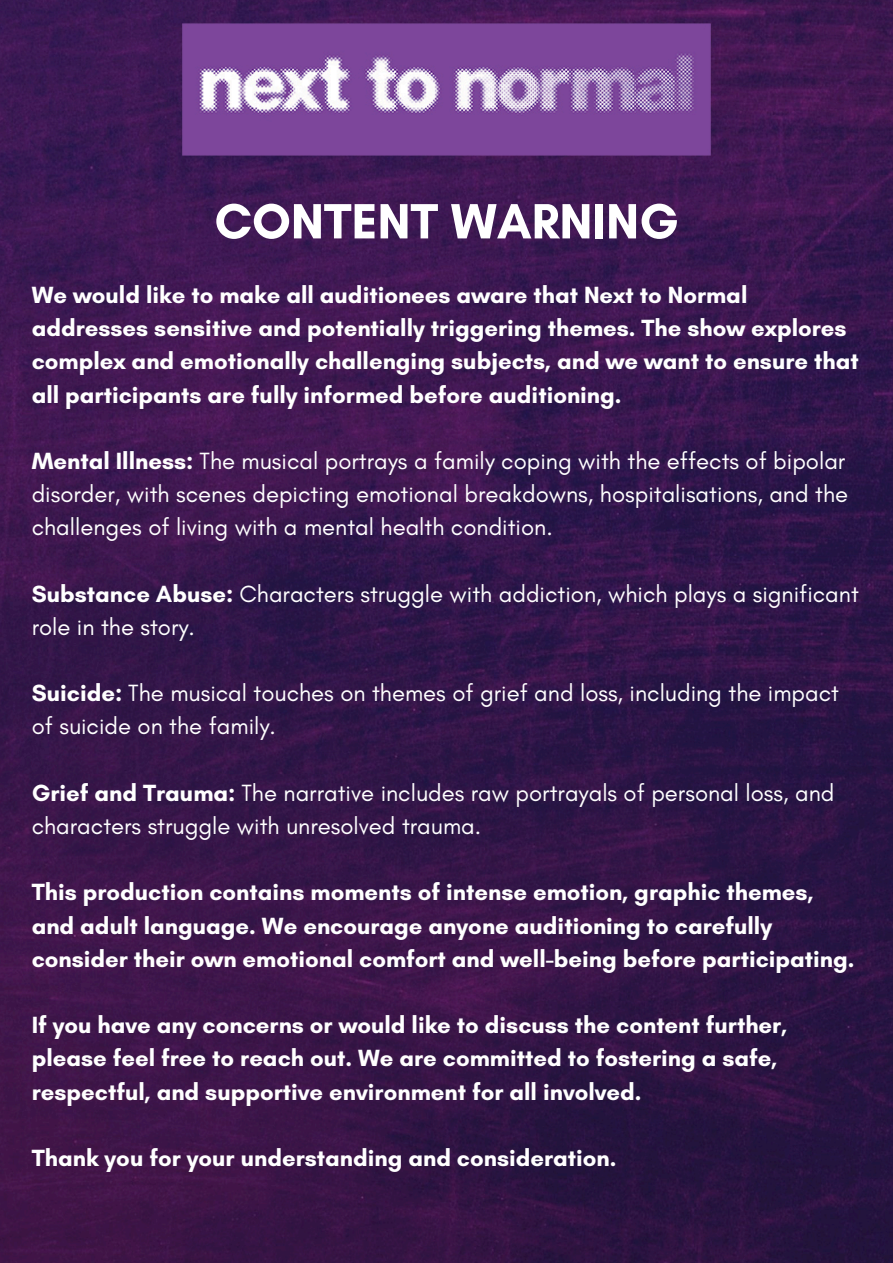
<style>
.page{position:relative;width:893px;height:1263px;background:#fff}
.page>*{position:absolute;margin:0;border:0;box-sizing:border-box;transform-origin:0 0}
.t1{font:700 50.47px "Glacial Indifference";color:#fff}
.t2{font:700 23.85px/33.2px "Glacial Indifference";color:#fff}
.t3{font:23.85px/33.2px "Glacial Indifference";color:#fff}
.s1{font-weight:700}
</style>
<div class="page">
<img style="left:0;top:0;width:893px;height:1263px">
<img style="left:156px;top:0;width:581px;height:380px">
<p class="t1" style="left:214px;top:190px;width:465px">CONTENT WARNING</p>
<h1 class="t2" style="left:32px;top:278px;width:828px">We would like to make all auditionees aware that Next to Normal addresses sensitive and potentially triggering themes. The show explores complex and emotionally challenging subjects, and we want to ensure that all participants are fully informed before auditioning.</h1>
<h2 class="t3" style="left:32px;top:444px;width:818px;text-align:justify"><span class="s1">Mental Illness:</span> The musical portrays a family coping with the effects of bipolar disorder, with scenes depicting emotional breakdowns, hospitalisations, and the challenges of living with a mental health condition.</h2>
<p class="t3" style="left:32px;top:577px;width:828px"><span class="s1">Substance Abuse:</span> Characters struggle with addiction, which plays a significant role in the story.</p>
<p class="t3" style="left:32px;top:676px;width:809px"><span class="s1">Suicide:</span> The musical touches on themes of grief and loss, including the impact of suicide on the family.</p>
<p class="t3" style="left:32px;top:776px;width:804px"><span class="s1">Grief and Trauma:</span> The narrative includes raw portrayals of personal loss, and characters struggle with unresolved trauma.</p>
<p class="t2" style="left:32px;top:875px;width:824px">This production contains moments of intense emotion, graphic themes, and adult language. We encourage anyone auditioning to carefully consider their own emotional comfort and well-being before participating.</p>
<h2 class="t2" style="left:32px;top:1008px;width:757px">If you have any concerns or would like to discuss the content further, please feel free to reach out. We are committed to fostering a safe, respectful, and supportive environment for all involved.</h2>
<h2 class="t2" style="left:32px;top:1141px;width:586px">Thank you for your understanding and consideration.</h2>
</div>
